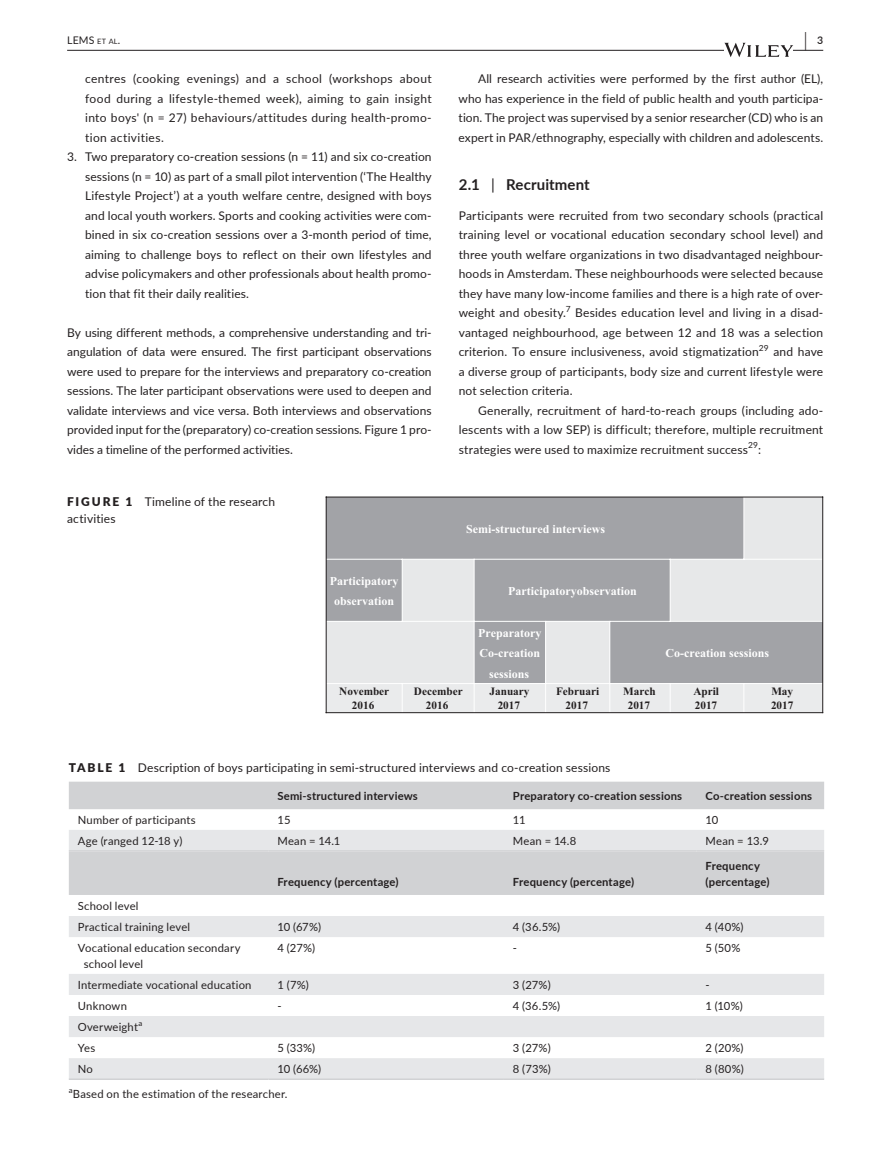
<style>
.page{position:relative;width:893px;height:1174px;background:#fff}
.page>*{position:absolute;margin:0;border:0;box-sizing:border-box;transform-origin:0 0}
.t1{font:600 19.5px "Lato";color:#231f20;scale:.48 1}
.t2{font:700 15px "Lato";letter-spacing:.005em;color:#231f20}
.t3{font:12px/19.5px "Lato";letter-spacing:.01em;color:#231f20;text-align:justify}
.t4{font:700 12px/20.4px "Times New Roman";color:#fff;text-align:center}
.t5{font:11.25px/21px "Lato";letter-spacing:.015em;color:#231f20}
.t6{font:700 11.25px/15.8px "Lato";letter-spacing:.02em;color:#231f20}
.t7{font:700 11.25px/14.4px "Times New Roman";color:#231f20;text-align:center}
.t8{font:10.5px "Lato";color:#231f20}
.t9{font:600 10.5px "Lato";color:#231f20}
.t10{font:7.8px "Lato";color:#231f20}
.s1{font-size:7.35px}
.s2{font-weight:400}
.s3{font-weight:900}
</style>
<div class="page">
<hr style="left:67px;top:50px;width:756px;height:1px;background:#231f20">
<svg style="left:724px;top:43px;width:69px;height:14px"></svg>
<div style="left:326px;top:497px;width:418px;height:62px;background:#a2a3a7"></div>
<div style="left:744px;top:497px;width:79px;height:62px;background:#e7e8e9"></div>
<div style="left:326px;top:559px;width:76px;height:62px;background:#a2a3a7"></div>
<div style="left:402px;top:559px;width:72px;height:62px;background:#e7e8e9"></div>
<div style="left:474px;top:559px;width:196px;height:62px;background:#a2a3a7"></div>
<div style="left:670px;top:559px;width:153px;height:62px;background:#e7e8e9"></div>
<div style="left:326px;top:621px;width:148px;height:62px;background:#e7e8e9"></div>
<div style="left:474px;top:621px;width:72px;height:62px;background:#a2a3a7"></div>
<div style="left:546px;top:621px;width:64px;height:62px;background:#e7e8e9"></div>
<div style="left:610px;top:621px;width:213px;height:62px;background:#a2a3a7"></div>
<div style="left:326px;top:683px;width:497px;height:29px;background:#eaebec"></div>
<hr style="left:402px;top:559px;width:1px;height:63px;background:#fff">
<hr style="left:402px;top:683px;width:1px;height:30px;background:#fff">
<hr style="left:474px;top:559px;width:1px;height:154px;background:#fff">
<hr style="left:545px;top:621px;width:1px;height:92px;background:#fff">
<hr style="left:609px;top:621px;width:1px;height:92px;background:#fff">
<hr style="left:670px;top:559px;width:1px;height:63px;background:#fff">
<hr style="left:670px;top:683px;width:1px;height:30px;background:#fff">
<hr style="left:743px;top:496px;width:1px;height:63px;background:#fff">
<hr style="left:743px;top:683px;width:1px;height:30px;background:#fff">
<hr style="left:326px;top:559px;width:497px;height:1px;background:#fff">
<hr style="left:326px;top:621px;width:497px;height:1px;background:#fff">
<hr style="left:326px;top:683px;width:497px;height:1px;background:#fff">
<hr style="left:326px;top:496px;width:1px;height:217px;background:#231f20">
<hr style="left:822px;top:496px;width:1px;height:217px;background:#231f20">
<hr style="left:326px;top:496px;width:497px;height:1px;background:#231f20">
<hr style="left:326px;top:712px;width:497px;height:1px;background:#231f20">
<div style="left:69px;top:781px;width:755px;height:28px;background:#d1d2d4"></div>
<svg style="left:69px;top:830px;width:755px;height:65px;background:#d7d8da"></svg>
<svg style="left:69px;top:916px;width:755px;height:162px;fill:#e6e7e9"></svg>
<hr style="left:69px;top:1078px;width:199px;height:2px;background:#d1d2d4">
<hr style="left:268px;top:1078px;width:236px;height:2px;background:#d1d2d4">
<hr style="left:504px;top:1078px;width:192px;height:2px;background:#d1d2d4">
<hr style="left:696px;top:1078px;width:128px;height:2px;background:#d1d2d4">
<h1 class="t1" style="left:804px;top:26px;width:7px">|</h1>
<p class="t8" style="left:67px;top:33px;width:55px">LEMS <span class="s1">et al</span>.</p>
<p class="t9" style="left:817px;top:33px;width:8px">3</p>
<p class="t3" style="left:85px;top:68px;width:348px">centres (cooking evenings) and a school (workshops about food during a lifestyle‐themed week), aiming to gain insight into boys' (n = 27) behaviours/attitudes during health‐promo‐ tion activities.</p>
<p class="t3" style="left:85px;top:146px;width:348px;text-indent:-18px">3. Two preparatory co‐creation sessions (n = 11) and six co‐creation sessions (n = 10) as part of a small pilot intervention (‘The Healthy Lifestyle Project’) at a youth welfare centre, designed with boys and local youth workers. Sports and cooking activities were com‐ bined in six co‐creation sessions over a 3‐month period of time, aiming to challenge boys to reflect on their own lifestyles and advise policymakers and other professionals about health promo‐ tion that fit their daily realities.</p>
<p class="t3" style="left:67px;top:322px;width:366px">By using different methods, a comprehensive understanding and tri‐ angulation of data were ensured. The first participant observations were used to prepare for the interviews and preparatory co‐creation sessions. The later participant observations were used to deepen and validate interviews and vice versa. Both interviews and observations provided input for the (preparatory) co‐creation sessions. Figure 1 pro‐ vides a timeline of the performed activities.</p>
<p class="t3" style="left:459px;top:68px;width:366px;text-indent:20px">All research activities were performed by the first author (EL), who has experience in the field of public health and youth participa‐ tion. The project was supervised by a senior researcher (CD) who is an expert in PAR/ethnography, especially with children and adolescents.</p>
<p class="t2" style="left:459px;top:174px;width:133px">2.1 <span class="s2">|</span> Recruitment</p>
<p class="t3" style="left:459px;top:205px;width:366px">Participants were recruited from two secondary schools (practical training level or vocational education secondary school level) and three youth welfare organizations in two disadvantaged neighbour‐ hoods in Amsterdam. These neighbourhoods were selected because they have many low‐income families and there is a high rate of over‐ weight and obesity.<sup>7</sup> Besides education level and living in a disad‐ vantaged neighbourhood, age between 12 and 18 was a selection criterion. To ensure inclusiveness, avoid stigmatization<sup>29</sup> and have a diverse group of participants, body size and current lifestyle were not selection criteria.</p>
<p class="t3" style="left:459px;top:400px;width:366px;text-indent:19px">Generally, recruitment of hard‐to‐reach groups (including ado‐ lescents with a low SEP) is difficult; therefore, multiple recruitment strategies were used to maximize recruitment success<sup>29</sup>:</p>
<p class="t3" style="left:67px;top:493px;width:210px;line-height:16.5px"><span class="s3">FIGURE 1</span> Timeline of the research activities</p>
<p class="t4" style="left:466px;top:518px;width:140px">Semi-structured interviews</p>
<p class="t4" style="left:330px;top:570px;width:70px">Participatory observation</p>
<p class="t4" style="left:508px;top:580px;width:130px">Participatoryobservation</p>
<p class="t4" style="left:478px;top:622px;width:65px">Preparatory<br>Co-creation sessions</p>
<p class="t4" style="left:666px;top:642px;width:105px">Co-creation sessions</p>
<p class="t7" style="left:339px;top:683px;width:51px">November<br>2016</p>
<p class="t7" style="left:414px;top:683px;width:50px">December<br>2016</p>
<p class="t7" style="left:489px;top:683px;width:42px">January<br>2017</p>
<p class="t7" style="left:556px;top:683px;width:45px">Februari<br>2017</p>
<p class="t7" style="left:623px;top:683px;width:34px">March<br>2017</p>
<p class="t7" style="left:693px;top:683px;width:27px;text-align:left">April<br>2017</p>
<p class="t7" style="left:771px;top:683px;width:24px;text-align:left">May<br>2017</p>
<p class="t3" style="left:69px;top:757px;width:543px"><span class="s3">TABLE 1</span> Description of boys participating in semi‐structured interviews and co‐creation sessions</p>
<p class="t6" style="left:277px;top:787px;width:142px">Semi‐structured interviews</p>
<p class="t6" style="left:513px;top:787px;width:171px">Preparatory co‐creation sessions</p>
<p class="t6" style="left:705px;top:787px;width:108px">Co‐creation sessions</p>
<p class="t5" style="left:78px;top:808px;width:119px">Number of participants</p>
<p class="t5" style="left:277px;top:808px;width:15px">15</p>
<p class="t5" style="left:513px;top:808px;width:14px">11</p>
<p class="t5" style="left:705px;top:808px;width:14px">10</p>
<p class="t5" style="left:78px;top:830px;width:106px">Age (ranged 12‐18 y)</p>
<p class="t5" style="left:277px;top:830px;width:65px">Mean = 14.1</p>
<p class="t5" style="left:513px;top:830px;width:65px">Mean = 14.8</p>
<p class="t5" style="left:705px;top:830px;width:65px">Mean = 13.9</p>
<p class="t6" style="left:277px;top:873px;width:123px">Frequency (percentage)</p>
<p class="t6" style="left:513px;top:873px;width:123px">Frequency (percentage)</p>
<p class="t6" style="left:705px;top:857px;width:66px">Frequency (percentage)</p>
<p class="t5" style="left:78px;top:895px;width:114px">School level<br>Practical training level</p>
<p class="t5" style="left:277px;top:916px;width:45px">10 (67%)</p>
<p class="t5" style="left:513px;top:916px;width:49px">4 (36.5%)</p>
<p class="t5" style="left:705px;top:916px;width:40px">4 (40%)</p>
<p class="t5" style="left:84px;top:939px;width:158px;line-height:15.8px;text-indent:-6px">Vocational education secondary school level</p>
<p class="t5" style="left:277px;top:937px;width:39px">4 (27%)</p>
<p class="t5" style="left:513px;top:937px;width:6px">‐</p>
<p class="t5" style="left:705px;top:937px;width:36px">5 (50%</p>
<p class="t5" style="left:78px;top:974px;width:175px">Intermediate vocational education</p>
<p class="t5" style="left:277px;top:974px;width:33px">1 (7%)</p>
<p class="t5" style="left:513px;top:974px;width:39px">3 (27%)</p>
<p class="t5" style="left:705px;top:974px;width:6px">‐</p>
<p class="t5" style="left:78px;top:995px;width:51px">Unknown</p>
<p class="t5" style="left:277px;top:995px;width:6px">‐</p>
<p class="t5" style="left:513px;top:995px;width:49px">4 (36.5%)</p>
<p class="t5" style="left:705px;top:995px;width:39px">1 (10%)</p>
<p class="t5" style="left:78px;top:1016px;width:62px">Overweight</p>
<p class="t10" style="left:138px;top:1017px;width:5px">a</p>
<p class="t5" style="left:78px;top:1037px;width:19px">Yes</p>
<p class="t5" style="left:277px;top:1037px;width:39px">5 (33%)</p>
<p class="t5" style="left:513px;top:1037px;width:39px">3 (27%)</p>
<p class="t5" style="left:705px;top:1037px;width:40px">2 (20%)</p>
<p class="t5" style="left:78px;top:1058px;width:17px">No</p>
<p class="t5" style="left:277px;top:1058px;width:45px">10 (66%)</p>
<p class="t5" style="left:513px;top:1058px;width:39px">8 (73%)</p>
<p class="t5" style="left:705px;top:1058px;width:40px">8 (80%)</p>
<p class="t10" style="left:69px;top:1084px;width:5px">a</p>
<p class="t5" style="left:73px;top:1083px;width:216px">Based on the estimation of the researcher.</p>
</div>
